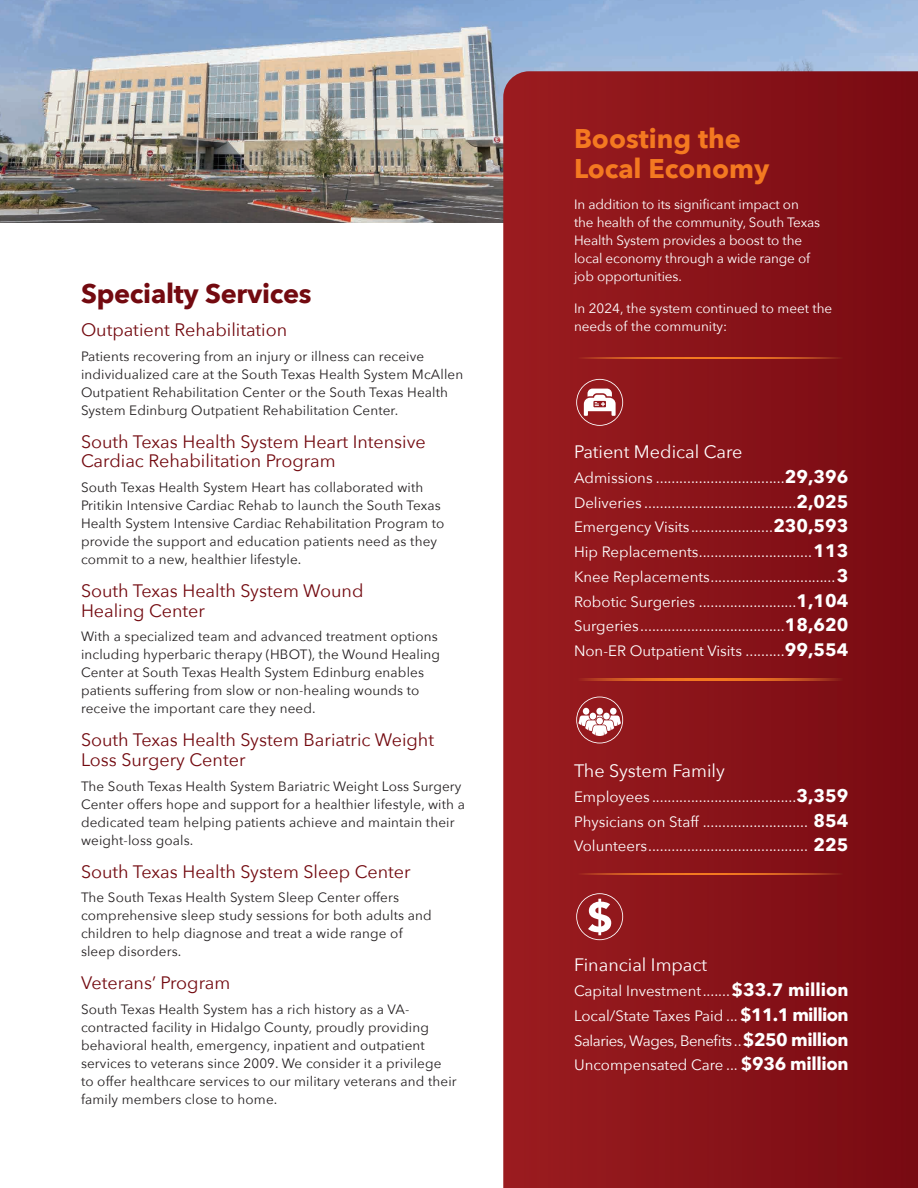
<style>
.page{position:relative;width:918px;height:1188px;background:#fff}
.page>*{position:absolute;margin:0;border:0;box-sizing:border-box;transform-origin:0 0}
.t1{font:700 27px/30px "Avenir Next";color:#f47921}
.t2{font:700 27px "Avenir Next";letter-spacing:-.01em;color:#730a10}
.t3{font:18px/19.5px "Avenir Next";color:#730a10}
.t4{font:18px "Avenir Next";color:#fff}
.t5{font:15px/24.8px "Avenir Next";color:#fff;text-align:justify}
.t6{font:13.5px/18px "Avenir Next";letter-spacing:.01em;color:#231f20}
.t7{font:13.5px/18px "Avenir Next";letter-spacing:-.01em;color:#fff}
.s1{font-weight:700;font-size:18px}
</style>
<div class="page">
<img style="left:0;top:0;width:918px;height:222px">
<svg style="left:503px;top:71px;width:415px;height:1117px;background:#891319"></svg>
<svg style="left:576px;top:697px;width:47px;height:46px"></svg>
<img style="left:574px;top:357px;width:269px;height:2px">
<img style="left:574px;top:679px;width:269px;height:1px">
<img style="left:574px;top:873px;width:269px;height:2px">
<svg style="left:576px;top:893px;width:47px;height:47px"></svg>
<svg style="left:576px;top:379px;width:47px;height:47px"></svg>
<h1 class="t2" style="left:81px;top:270px;width:232px">Specialty Services</h1>
<h2 class="t3" style="left:81px;top:319px;width:208px">Outpatient Rehabilitation</h2>
<p class="t6" style="left:81px;top:347px;width:384px">Patients recovering from an injury or illness can receive individualized care at the South Texas Health System McAllen Outpatient Rehabilitation Center or the South Texas Health System Edinburg Outpatient Rehabilitation Center.</p>
<h2 class="t3" style="left:81px;top:431px;width:346px">South Texas Health System Heart Intensive<br>Cardiac Rehabilitation Program</h2>
<p class="t6" style="left:81px;top:478px;width:365px">South Texas Health System Heart has collaborated with Pritikin Intensive Cardiac Rehab to launch the South Texas Health System Intensive Cardiac Rehabilitation Program to provide the support and education patients need as they commit to a new, healthier lifestyle.</p>
<h2 class="t3" style="left:81px;top:580px;width:284px">South Texas Health System Wound<br>Healing Center</h2>
<p class="t6" style="left:81px;top:627px;width:361px">With a specialized team and advanced treatment options including hyperbaric therapy (HBOT), the Wound Healing Center at South Texas Health System Edinburg enables patients suffering from slow or non-healing wounds to receive the important care they need.</p>
<h2 class="t3" style="left:81px;top:730px;width:355px">South Texas Health System Bariatric Weight<br>Loss Surgery Center</h2>
<p class="t6" style="left:81px;top:776px;width:385px">The South Texas Health System Bariatric Weight Loss Surgery Center offers hope and support for a healthier lifestyle, with a dedicated team helping patients achieve and maintain their weight-loss goals.</p>
<h2 class="t3" style="left:81px;top:861px;width:331px">South Texas Health System Sleep Center</h2>
<p class="t6" style="left:81px;top:888px;width:352px">The South Texas Health System Sleep Center offers comprehensive sleep study sessions for both adults and children to help diagnose and treat a wide range of sleep disorders.</p>
<h2 class="t3" style="left:81px;top:973px;width:151px">Veterans’ Program</h2>
<p class="t6" style="left:81px;top:1000px;width:377px">South Texas Health System has a rich history as a VA&shy;contracted facility in Hidalgo County, proudly providing behavioral health, emergency, inpatient and outpatient services to veterans since 2009. We consider it a privilege to offer healthcare services to our military veterans and their family members close to home.</p>
<h1 class="t1" style="left:574px;top:123px;width:197px">Boosting the<br>Local Economy</h1>
<p class="t7" style="left:574px;top:195px;width:248px">In addition to its significant impact on the health of the community, South Texas Health System provides a boost to the local economy through a wide range of job opportunities.</p>
<p class="t7" style="left:574px;top:298px;width:260px">In 2024, the system continued to meet the needs of the community:</p>
<h2 class="t4" style="left:574px;top:437px;width:170px">Patient Medical Care</h2>
<p class="t5" style="left:574px;top:465px;width:276px">Admissions .................................<span class="s1">29,396<br></span>Deliveries .......................................<span class="s1">2,025<br></span>Emergency Visits.....................<span class="s1">230,593<br></span>Hip Replacements.............................<span class="s1">113<br></span>Knee Replacements................................<span class="s1">3<br></span>Robotic Surgeries .........................<span class="s1">1,104<br></span>Surgeries.....................................<span class="s1">18,620<br></span>Non-ER Outpatient Visits ..........<span class="s1">99,554</span></p>
<h2 class="t4" style="left:574px;top:756px;width:152px">The System Family</h2>
<p class="t5" style="left:574px;top:784px;width:276px">Employees .....................................<span class="s1">3,359<br></span>Physicians on Staff ........................... <span class="s1">854<br></span>Volunteers......................................... <span class="s1">225</span></p>
<h2 class="t4" style="left:574px;top:950px;width:135px">Financial Impact</h2>
<p class="t5" style="left:574px;top:978px;width:276px">Capital Investment.......<span class="s1">$33.7 million </span>Local/State Taxes Paid ... <span class="s1">$11.1 million </span>Salaries, Wages, Benefits..<span class="s1">$250 million </span>Uncompensated Care ... <span class="s1">$936 million</span></p>
</div>
